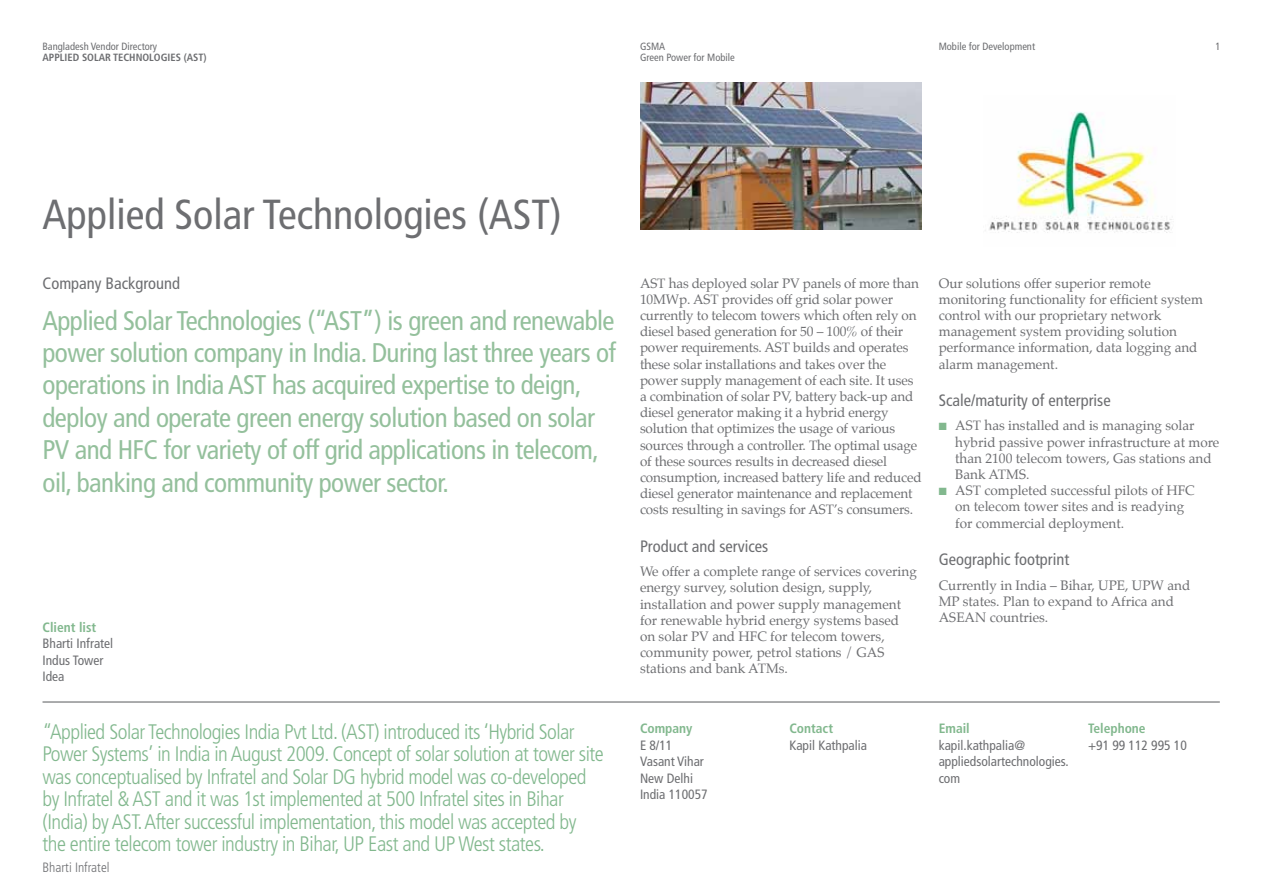
<style>
.page{position:relative;width:1263px;height:893px;background:#fff}
.page>*{position:absolute;margin:0;border:0;box-sizing:border-box;transform-origin:0 0}
.t1{font:condensed 42px "Frutiger";color:#6d6e71}
.t2{font:condensed 27px/32.4px "Frutiger";letter-spacing:-.02em;color:#94c09c}
.t3{font:300 condensed 21px/22.5px "Frutiger";letter-spacing:-.025em;color:#82b88e}
.t4{font:condensed 16.5px "Frutiger";color:#6d6e71}
.t5{font:13.5px/16.2px "Palatino";color:#6d6e71}
.t6{font:condensed 13.5px/16.5px "Frutiger";color:#6d6e71}
.t7{font:700 condensed 13.5px "Frutiger";color:#82b88e}
.t8{font:300 condensed 13.5px "Frutiger";color:#6d6e71}
.t9{font:condensed 10.5px "Frutiger";color:#6d6e71}
.t10{font:700 condensed 10.5px "Frutiger";color:#6d6e71}
.s1{color:#82b88e}
</style>
<div class="page">
<hr style="left:43px;top:702px;width:1177px;height:1px;background:#58595b">
<img style="left:640px;top:82px;width:282px;height:148px">
<img style="left:985px;top:111px;width:187px;height:122px">
<p class="t9" style="left:43px;top:41px;width:116px">Bangladesh Vendor Directory</p>
<p class="t10" style="left:43px;top:51px;width:166px">Applied Solar Technologies (AST)</p>
<p class="t9" style="left:640px;top:41px;width:27px">GSMA</p>
<p class="t9" style="left:939px;top:41px;width:98px">Mobile for Development</p>
<p class="t9" style="left:1215px;top:41px;width:7px">1</p>
<p class="t9" style="left:640px;top:51px;width:96px">Green Power for Mobile</p>
<h1 class="t1" style="left:43px;top:190px;width:521px">Applied Solar Technologies (AST)</h1>
<p class="t4" style="left:43px;top:273px;width:139px">Company Background</p>
<p class="t2" style="left:43px;top:304px;width:575px">Applied Solar Technologies (“AST”) is green and renewable power solution company in India. During last three years of operations in India AST has acquired expertise to deign, deploy and operate green energy solution based on solar PV and HFC for variety of off grid applications in telecom, oil, banking and community power sector.</p>
<p class="t7" style="left:43px;top:619px;width:55px">Client list</p>
<p class="t6" style="left:43px;top:635px;width:72px">Bharti Infratel<br>Indus Tower<br>Idea</p>
<p class="t3" style="left:43px;top:720px;width:563px">“Applied Solar Technologies India Pvt Ltd. (AST) introduced its ‘Hybrid Solar Power Systems’ in India in August 2009. Concept of solar solution at tower site was conceptualised by Infratel and Solar DG hybrid model was co-developed by Infratel &amp; AST and it was 1st implemented at 500 Infratel sites in Bihar (India) by AST. After successful implementation, this model was accepted by the entire telecom tower industry in Bihar, UP East and UP West states.</p>
<p class="t8" style="left:43px;top:860px;width:69px">Bharti Infratel</p>
<p class="t5" style="left:640px;top:275px;width:283px">AST has deployed solar PV panels of more than 10MWp. AST provides off grid solar power currently to telecom towers which often rely on diesel based generation for 50 – 100% of their power requirements. AST builds and operates these solar installations and takes over the power supply management of each site. It uses a combination of solar PV, battery back-up and diesel generator making it a hybrid energy solution that optimizes the usage of various sources through a controller. The optimal usage of these sources results in decreased diesel consumption, increased battery life and reduced diesel generator maintenance and replacement costs resulting in savings for AST’s consumers.</p>
<p class="t4" style="left:640px;top:536px;width:130px">Product and services</p>
<p class="t5" style="left:640px;top:563px;width:278px">We offer a complete range of services covering energy survey, solution design, supply, installation and power supply management for renewable hybrid energy systems based on solar PV and HFC for telecom towers, community power, petrol stations / GAS stations and bank ATMs.</p>
<p class="t5" style="left:939px;top:275px;width:266px">Our solutions offer superior remote monitoring functionality for efficient system control with our proprietary network management system providing solution performance information, data logging and alarm management.</p>
<p class="t4" style="left:939px;top:390px;width:173px">Scale/maturity of enterprise</p>
<p class="t5" style="left:955px;top:418px;width:266px;text-indent:-16px"><span class="s1">■</span> AST has installed and is managing solar hybrid passive power infrastructure at more than 2100 telecom towers, Gas stations and Bank ATMS.</p>
<p class="t5" style="left:955px;top:482px;width:241px;text-indent:-16px"><span class="s1">■</span> AST completed successful pilots of HFC on telecom tower sites and is readying for commercial deployment.</p>
<p class="t4" style="left:939px;top:549px;width:132px">Geographic footprint</p>
<p class="t5" style="left:939px;top:577px;width:253px">Currently in India – Bihar, UPE, UPW and<br>MP states. Plan to expand to Africa and<br>ASEAN countries.</p>
<p class="t7" style="left:640px;top:720px;width:54px">Company</p>
<p class="t6" style="left:640px;top:737px;width:69px">E 8/11<br>Vasant Vihar<br>New Delhi<br>India 110057</p>
<p class="t7" style="left:789px;top:720px;width:45px">Contact</p>
<p class="t6" style="left:789px;top:737px;width:79px">Kapil Kathpalia</p>
<p class="t7" style="left:939px;top:720px;width:33px">Email</p>
<p class="t6" style="left:939px;top:737px;width:131px">kapil.kathpalia@ appliedsolartechnologies. com</p>
<p class="t7" style="left:1088px;top:720px;width:59px">Telephone</p>
<p class="t6" style="left:1088px;top:737px;width:100px">+91 99 112 995 10</p>
</div>
